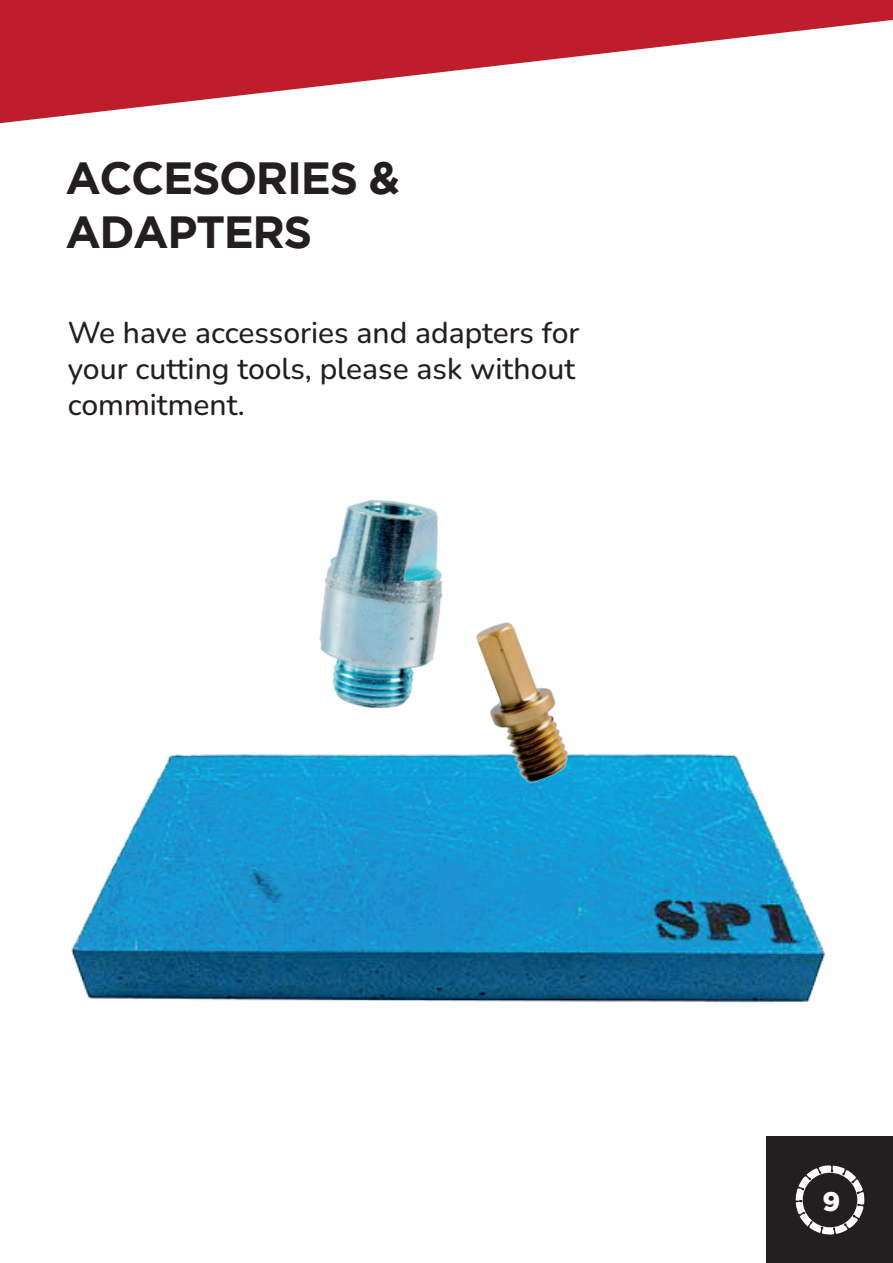
<style>
.page{position:relative;width:893px;height:1263px;background:#fff}
.page>*{position:absolute;margin:0;border:0;box-sizing:border-box;transform-origin:0 0}
.t1{font:700 45px/54px "Gotham";letter-spacing:-.03em;color:#231f20}
.t2{font:200 30px/36px "Nunito";color:#231f20}
.t3{font:900 26.85px "Gotham";color:#fff}
</style>
<div class="page">
<div style="left:767px;top:1137px;width:126px;height:126px;background:#231f20"></div>
<svg style="left:796px;top:1165px;width:69px;height:70px"></svg>
<svg style="left:0;top:0;width:893px;height:123px;fill:#be1d2c"></svg>
<img style="left:71px;top:754px;width:822px;height:401px">
<img style="left:319px;top:499px;width:124px;height:210px">
<img style="left:446px;top:622px;width:152px;height:189px">
<h1 class="t1" style="left:65px;top:150px;width:336px">ACCESORIES &amp;<br>ADAPTERS</h1>
<p class="t2" style="left:68px;top:314px;width:513px">We have accessories and adapters for your cutting tools, please ask without commitment.</p>
<p class="t3" style="left:822px;top:1185px;width:19px">9</p>
</div>
